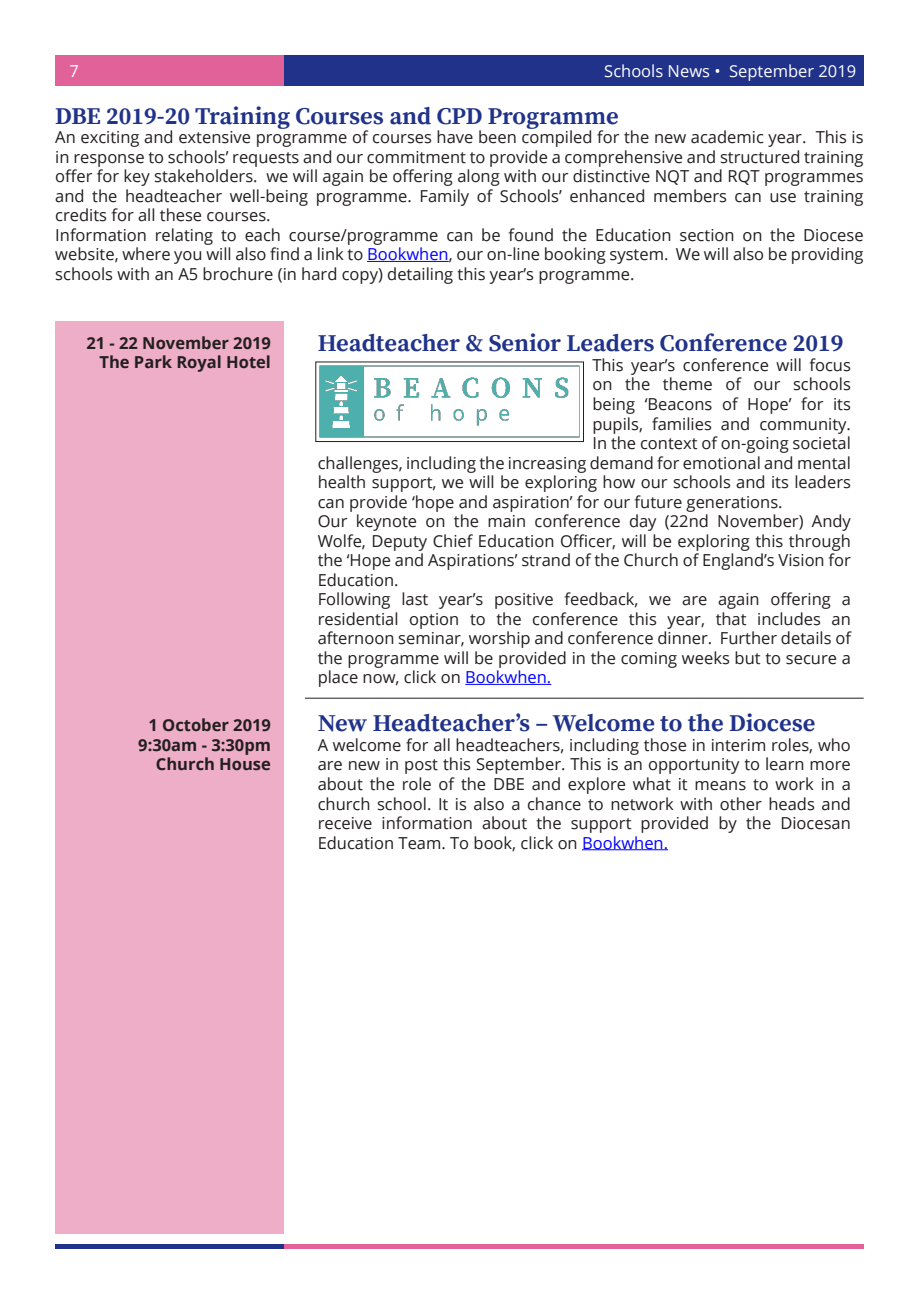
<style>
.page{position:relative;width:919px;height:1289px;background:#fff}
.page>*{position:absolute;margin:0;border:0;box-sizing:border-box;transform-origin:0 0}
.Title_2{font:700 24px "Source Serif Pro";color:#203289}
.t1{font:16.5px/19.5px "Open Sans";color:#231f20;text-align:justify}
.t2{font:700 16.5px "Open Sans";color:#231f20}
.t3{font:16.5px "Open Sans";color:#fff}
.s1{color:#00f}
</style>
<div class="page">
<div style="left:284px;top:55px;width:579px;height:30px;background:#203289"></div>
<div style="left:55px;top:55px;width:229px;height:30px;background:#e16298"></div>
<hr style="left:284px;top:1244px;width:579px;height:4px;background:#e16298">
<hr style="left:55px;top:1244px;width:229px;height:4px;background:#203289">
<hr style="left:367px;top:261px;width:81px;height:1px;background:#00f">
<hr style="left:465px;top:684px;width:86px;height:1px;background:#00f">
<hr style="left:582px;top:849px;width:86px;height:1px;background:#00f">
<div style="left:55px;top:321px;width:229px;height:912px;background:#eeaec7"></div>
<img style="left:319px;top:365px;width:261px;height:73px">
<div style="left:315px;top:361px;width:269px;height:81px;border:1px solid #231f20"></div>
<hr style="left:305px;top:697px;width:558px;height:1px;background:#231f20">
<p class="t3" style="left:70px;top:59px;width:11px">7</p>
<p class="t3" style="left:604px;top:60px;width:253px">Schools News • September 2019</p>
<p class="Title_2" style="left:55px;top:102px;width:565px">DBE 2019-20 Training Courses and CPD Programme</p>
<p class="t1" style="left:55px;top:127px;width:809px">An exciting and extensive programme of courses have been compiled for the new academic year. This is in response to schools’ requests and our commitment to provide a comprehensive and structured training offer for key stakeholders. we will again be offering along with our distinctive NQT and RQT programmes and the headteacher well-being programme. Family of Schools’ enhanced members can use training credits for all these courses.</p>
<p class="t1" style="left:55px;top:224px;width:809px">Information relating to each course/programme can be found the Education section on the Diocese website, where you will also find a link to <span class="s1">Bookwhen</span>, our on-line booking system. We will also be providing schools with an A5 brochure (in hard copy) detailing this year’s programme.</p>
<p class="t2" style="left:86px;top:331px;width:186px">21 - 22 November 2019</p>
<p class="t2" style="left:99px;top:350px;width:173px">The Park Royal Hotel</p>
<p class="t2" style="left:148px;top:713px;width:124px">1 October 2019</p>
<p class="t2" style="left:138px;top:733px;width:134px">9:30am - 3:30pm</p>
<p class="t2" style="left:156px;top:752px;width:116px">Church House</p>
<p class="Title_2" style="left:317px;top:329px;width:527px">Headteacher &amp; Senior Leaders Conference 2019</p>
<p class="t1" style="left:592px;top:355px;width:260px">This year’s conference will focus</p>
<p class="t1" style="left:592px;top:374px;width:260px">on the theme of our schools</p>
<p class="t1" style="left:592px;top:394px;width:260px">being ‘Beacons of Hope’ for its</p>
<p class="t1" style="left:592px;top:413px;width:260px">pupils, families and community.</p>
<p class="t1" style="left:592px;top:433px;width:260px">In the context of on-going societal</p>
<p class="t1" style="left:317px;top:452px;width:534px">challenges, including the increasing demand for emotional and mental</p>
<p class="t1" style="left:317px;top:472px;width:534px">health support, we will be exploring how our schools and its leaders</p>
<p class="t1" style="left:317px;top:491px;width:466px">can provide ‘hope and aspiration’ for our future generations.</p>
<p class="t1" style="left:317px;top:511px;width:534px">Our keynote on the main conference day (22nd November) Andy Wolfe, Deputy Chief Education Officer, will be exploring this through the ‘Hope and Aspirations’ strand of the Church of England’s Vision for Education.</p>
<p class="t1" style="left:317px;top:589px;width:534px">Following last year’s positive feedback, we are again offering a residential option to the conference this year, that includes an afternoon seminar, worship and conference dinner. Further details of the programme will be provided in the coming weeks but to secure a place now, click on <span class="s1">Bookwhen.</span></p>
<p class="Title_2" style="left:317px;top:709px;width:499px">New Headteacher’s – Welcome to the Diocese</p>
<p class="t1" style="left:317px;top:734px;width:534px">A welcome for all headteachers, including those in interim roles, who are new in post this September. This is an opportunity to learn more about the role of the DBE and explore what it means to work in a church school. It is also a chance to network with other heads and receive information about the support provided by the Diocesan Education Team. To book, click on <span class="s1">Bookwhen.</span></p>
</div>
